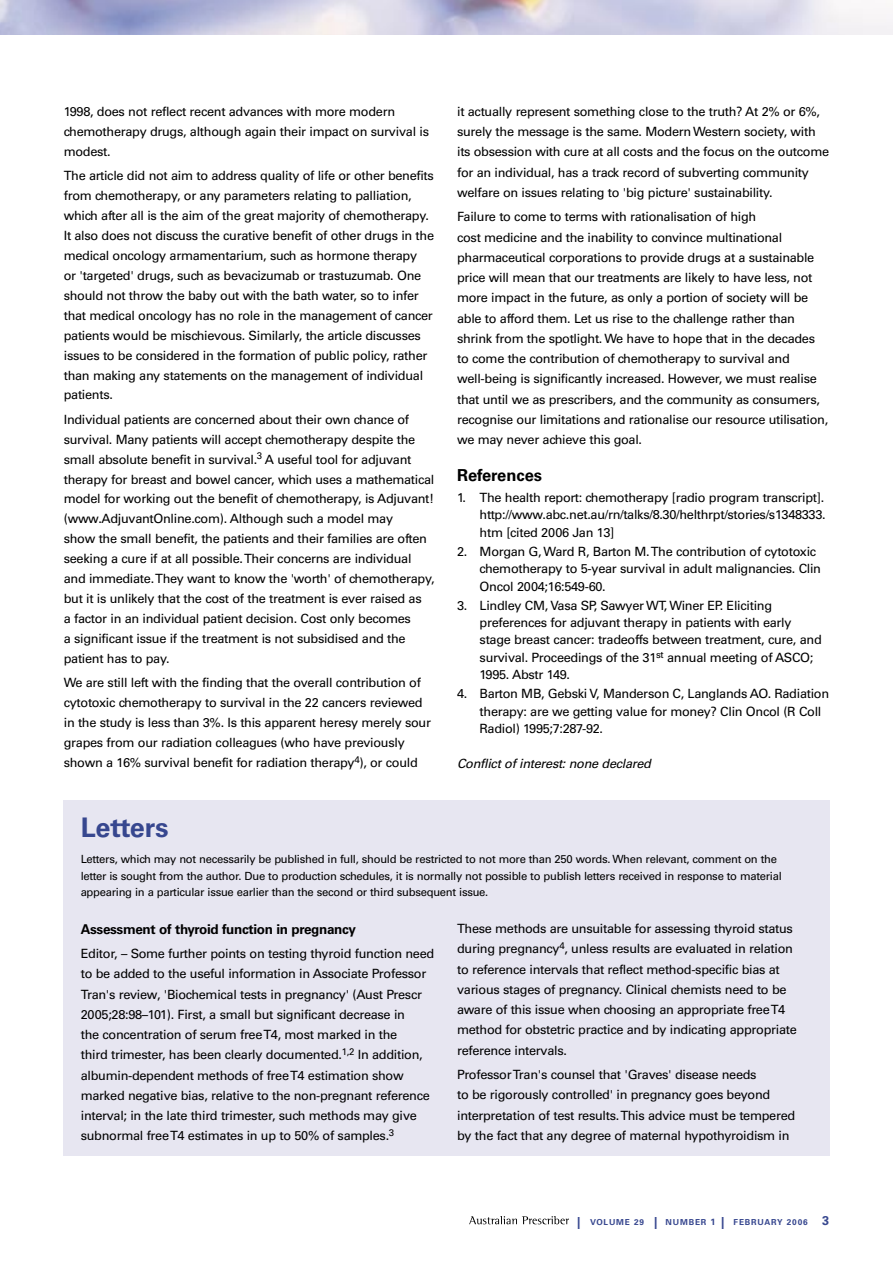
<style>
.page{position:relative;width:893px;height:1263px;background:#fff}
.page>*{position:absolute;margin:0;border:0;box-sizing:border-box;transform-origin:0 0}
.t1{font:700 27px "Univers LT";letter-spacing:-.005em;color:#37478f}
.t2{font:700 16.5px "Univers LT";color:#000}
.t3{font:700 13.5px "Univers LT";letter-spacing:-.025em;color:#000}
.t4{font:12.75px/20.2px "Univers LT";letter-spacing:-.025em;color:#000}
.t5{font:italic 12.75px "Univers LT";letter-spacing:-.025em;color:#000}
.t6{font:11.25px/16.5px "Univers LT";letter-spacing:-.025em;color:#000}
.t7{font:700 8.25px "Univers LT";letter-spacing:.1em;color:#37478f}
.s1{font-size:12px}
.s2{font-size:9px}
.s3{font-size:12.75px}
</style>
<div class="page">
<svg style="left:469px;top:1216px;width:100px;height:8px"></svg>
<div style="left:64px;top:800px;width:766px;height:356px;background:#e7e6f1"></div>
<p class="t4" style="left:64px;top:101px;width:367px">1998, does not reflect recent advances with more modern chemotherapy drugs, although again their impact on survival is modest.</p>
<p class="t4" style="left:64px;top:166px;width:372px">The article did not aim to address quality of life or other benefits from chemotherapy, or any parameters relating to palliation, which after all is the aim of the great majority of chemotherapy.<br>It also does not discuss the curative benefit of other drugs in the medical oncology armamentarium, such as hormone therapy<br>or 'targeted' drugs, such as bevacizumab or trastuzumab. One should not throw the baby out with the bath water, so to infer that medical oncology has no role in the management of cancer patients would be mischievous. Similarly, the article discusses issues to be considered in the formation of public policy, rather than making any statements on the management of individual patients.</p>
<p class="t4" style="left:64px;top:409px;width:372px">Individual patients are concerned about their own chance of survival. Many patients will accept chemotherapy despite the small absolute benefit in survival.<sup>3</sup> A useful tool for adjuvant therapy for breast and bowel cancer, which uses a mathematical model for working out the benefit of chemotherapy, is Adjuvant! (www.AdjuvantOnline.com). Although such a model may<br>show the small benefit, the patients and their families are often seeking a cure if at all possible. Their concerns are individual and immediate. They want to know the 'worth' of chemotherapy, but it is unlikely that the cost of the treatment is ever raised as<br>a factor in an individual patient decision. Cost only becomes<br>a significant issue if the treatment is not subsidised and the patient has to pay.</p>
<p class="t4" style="left:64px;top:673px;width:369px">We are still left with the finding that the overall contribution of cytotoxic chemotherapy to survival in the 22 cancers reviewed in the study is less than 3%. Is this apparent heresy merely sour grapes from our radiation colleagues (who have previously shown a 16% survival benefit for radiation therapy<sup>4</sup>), or could</p>
<p class="t4" style="left:457px;top:101px;width:374px">it actually represent something close to the truth? At 2% or 6%, surely the message is the same. Modern Western society, with its obsession with cure at all costs and the focus on the outcome for an individual, has a track record of subverting community welfare on issues relating to 'big picture' sustainability.</p>
<p class="t4" style="left:457px;top:207px;width:373px">Failure to come to terms with rationalisation of high<br>cost medicine and the inability to convince multinational pharmaceutical corporations to provide drugs at a sustainable price will mean that our treatments are likely to have less, not more impact in the future, as only a portion of society will be able to afford them. Let us rise to the challenge rather than shrink from the spotlight. We have to hope that in the decades to come the contribution of chemotherapy to survival and well-being is significantly increased. However, we must realise that until we as prescribers, and the community as consumers, recognise our limitations and rationalise our resource utilisation, we may never achieve this goal.</p>
<p class="t2" style="left:457px;top:465px;width:87px">References</p>
<p class="t4" style="left:480px;top:489px;width:348px;line-height:17.2px;text-align:justify;text-indent:-23px">1. The health report: chemotherapy [radio program transcript]. http://www.abc.net.au/rn/talks/8.30/helthrpt/stories/s1348333. htm [cited 2006 Jan 13]</p>
<p class="t4" style="left:480px;top:543px;width:343px;line-height:17.2px;text-indent:-22px">2. Morgan G, Ward R, Barton M. The contribution of cytotoxic chemotherapy to 5-year survival in adult malignancies. Clin<br>Oncol 2004;16:549-60.</p>
<p class="t4" style="left:480px;top:597px;width:344px;line-height:17.2px;text-indent:-22px">3. Lindley CM, Vasa SP, Sawyer WT, Winer EP. Eliciting preferences for adjuvant therapy in patients with early stage breast cancer: tradeoffs between treatment, cure, and survival. Proceedings of the 31<sup>st</sup> annual meeting of ASCO; 1995. Abstr 149.</p>
<p class="t4" style="left:480px;top:685px;width:351px;line-height:17.2px;text-indent:-22px">4. Barton MB, Gebski V, Manderson C, Langlands AO. Radiation therapy: are we getting value for money? Clin Oncol (R Coll<br>Radiol) 1995;7:287-92.</p>
<p class="t5" style="left:457px;top:756px;width:195px">Conflict of interest: none declared</p>
<h1 class="t1" style="left:81px;top:811px;width:90px">Letters</h1>
<p class="t6" style="left:81px;top:851px;width:703px">Letters, which may not necessarily be published in full, should be restricted to not more than 250 words. When relevant, comment on the letter is sought from the author. Due to production schedules, it is normally not possible to publish letters received in response to material appearing in a particular issue earlier than the second or third subsequent issue.</p>
<p class="t3" style="left:81px;top:921px;width:277px">Assessment of thyroid function in pregnancy</p>
<p class="t4" style="left:81px;top:943px;width:355px">Editor, – Some further points on testing thyroid function need to be added to the useful information in Associate Professor Tran's review, 'Biochemical tests in pregnancy' (Aust Prescr 2005;28:98–101). First, a small but significant decrease in<br>the concentration of serum free T4, most marked in the<br>third trimester, has been clearly documented.<sup>1,2</sup> In addition, albumin-dependent methods of free T4 estimation show marked negative bias, relative to the non-pregnant reference interval; in the late third trimester, such methods may give subnormal free T4 estimates in up to 50% of samples.<sup>3</sup></p>
<p class="t4" style="left:457px;top:919px;width:341px">These methods are unsuitable for assessing thyroid status during pregnancy<sup>4</sup>, unless results are evaluated in relation to reference intervals that reflect method-specific bias at various stages of pregnancy. Clinical chemists need to be aware of this issue when choosing an appropriate free T4 method for obstetric practice and by indicating appropriate reference intervals.</p>
<p class="t4" style="left:457px;top:1065px;width:340px">Professor Tran's counsel that 'Graves' disease needs<br>to be rigorously controlled' in pregnancy goes beyond interpretation of test results. This advice must be tempered by the fact that any degree of maternal hypothyroidism in</p>
<p class="t7" style="left:577px;top:1217px;width:254px"><span class="s1">|</span> VOLUME 29 <span class="s1">|</span> NUMBER <span class="s2">1</span> <span class="s1">|</span> FEBRUARY 2006 <span class="s3">3</span></p>
</div>
